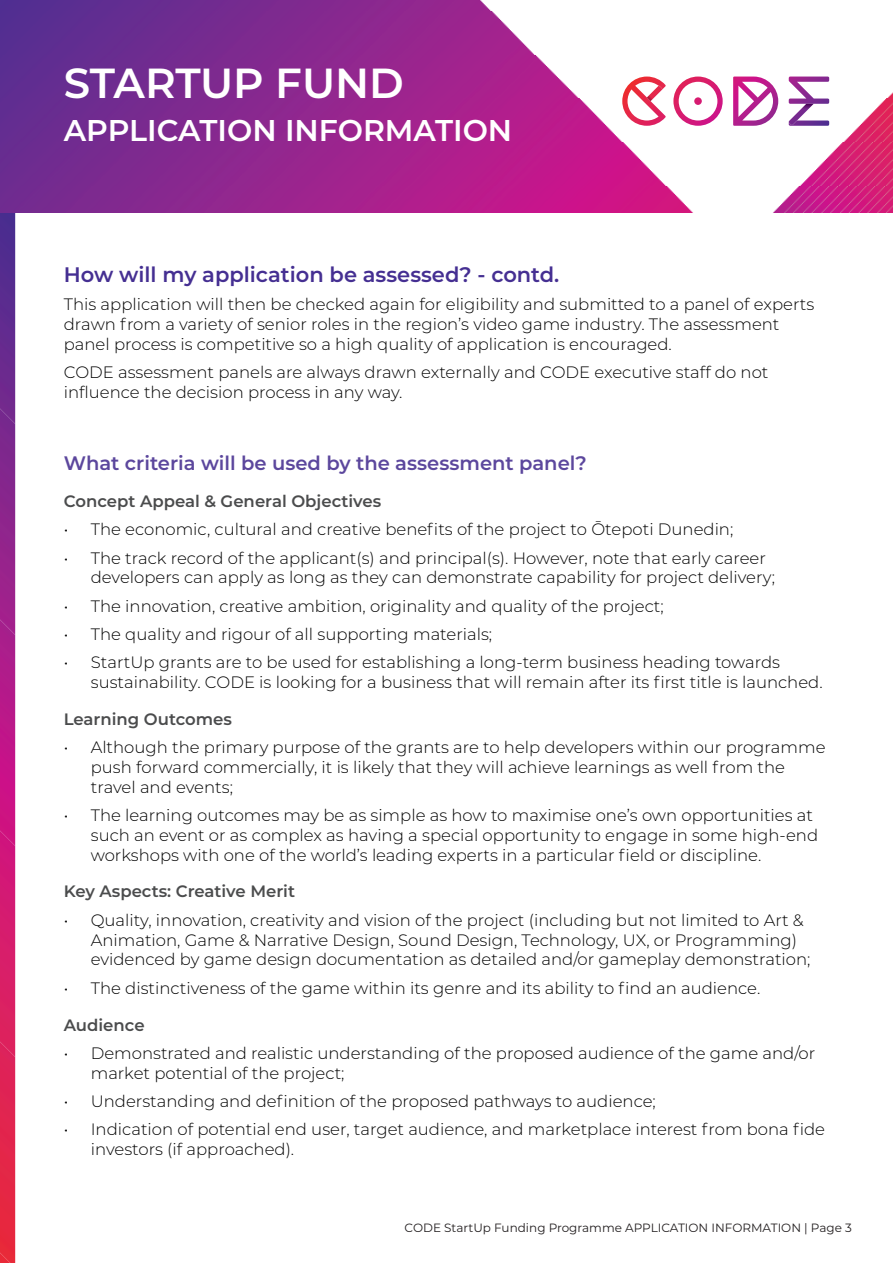
<style>
.page{position:relative;width:893px;height:1263px;background:#fff}
.page>*{position:absolute;margin:0;border:0;box-sizing:border-box;transform-origin:0 0}
.t1{font:600 42px "Montserrat";color:#fff}
.t2{font:600 30px "Montserrat";color:#fff}
.t3{font:600 21px "Montserrat";color:#452f92}
.t4{font:600 19.5px "Montserrat";color:#5c479d}
.t5{font:300 16.5px/19.8px "Montserrat";color:#000}
.t6{font:600 16.5px "Montserrat";color:#4b4c4d}
.t7{font:12px "Montserrat";color:#231f20}
</style>
<div class="page">
<img style="left:0;top:213px;width:15px;height:196px">
<img style="left:0;top:409px;width:15px;height:211px">
<img style="left:0;top:620px;width:15px;height:211px">
<img style="left:0;top:831px;width:15px;height:211px">
<img style="left:0;top:1042px;width:15px;height:221px">
<svg style="left:0;top:1253px;width:10px;height:10px"></svg>
<img style="left:0;top:0;width:893px;height:213px">
<svg style="left:622px;top:77px;width:207px;height:49px"></svg>
<img style="left:647px;top:86px;width:15px;height:15px">
<p class="t1" style="left:64px;top:53px;width:342px">STARTUP FUND</p>
<p class="t2" style="left:64px;top:109px;width:450px">APPLICATION INFORMATION</p>
<p class="t3" style="left:64px;top:259px;width:497px">How will my application be assessed? - contd.</p>
<p class="t5" style="left:64px;top:294px;width:752px">This application will then be checked again for eligibility and submitted to a panel of experts drawn from a variety of senior roles in the region’s video game industry. The assessment panel process is competitive so a high quality of application is encouraged.</p>
<p class="t5" style="left:64px;top:362px;width:706px">CODE assessment panels are always drawn externally and CODE executive staff do not influence the decision process in any way.</p>
<p class="t4" style="left:64px;top:449px;width:525px">What criteria will be used by the assessment panel?</p>
<p class="t6" style="left:64px;top:489px;width:319px">Concept Appeal &amp; General Objectives</p>
<p class="t5" style="left:64px;top:519px;width:671px">• The economic, cultural and creative benefits of the project to Ōtepoti Dunedin;</p>
<p class="t5" style="left:91px;top:547px;width:686px;text-indent:-27px">• The track record of the applicant(s) and principal(s). However, note that early career developers can apply as long as they can demonstrate capability for project delivery;</p>
<p class="t5" style="left:64px;top:595px;width:601px">• The innovation, creative ambition, originality and quality of the project;</p>
<p class="t5" style="left:64px;top:624px;width:430px">• The quality and rigour of all supporting materials;</p>
<p class="t5" style="left:91px;top:652px;width:733px;text-indent:-27px">• StartUp grants are to be used for establishing a long-term business heading towards sustainability. CODE is looking for a business that will remain after its first title is launched.</p>
<p class="t6" style="left:64px;top:707px;width:170px">Learning Outcomes</p>
<p class="t5" style="left:91px;top:737px;width:736px;text-indent:-27px">• Although the primary purpose of the grants are to help developers within our programme push forward commercially, it is likely that they will achieve learnings as well from the travel and events;</p>
<p class="t5" style="left:91px;top:805px;width:729px;text-indent:-27px">• The learning outcomes may be as simple as how to maximise one’s own opportunities at such an event or as complex as having a special opportunity to engage in some high-end workshops with one of the world’s leading experts in a particular field or discipline.</p>
<p class="t6" style="left:64px;top:880px;width:233px">Key Aspects: Creative Merit</p>
<p class="t5" style="left:91px;top:909px;width:721px;text-indent:-27px">• Quality, innovation, creativity and vision of the project (including but not limited to Art &amp;<br>Animation, Game &amp; Narrative Design, Sound Design, Technology, UX, or Programming) evidenced by game design documentation as detailed and/or gameplay demonstration;</p>
<p class="t5" style="left:64px;top:977px;width:698px">• The distinctiveness of the game within its genre and its ability to find an audience.</p>
<p class="t6" style="left:64px;top:1013px;width:82px">Audience</p>
<p class="t5" style="left:91px;top:1042px;width:726px;text-indent:-27px">• Demonstrated and realistic understanding of the proposed audience of the game and/or market potential of the project;</p>
<p class="t5" style="left:64px;top:1091px;width:593px">• Understanding and definition of the proposed pathways to audience;</p>
<p class="t5" style="left:91px;top:1119px;width:736px;text-indent:-27px">• Indication of potential end user, target audience, and marketplace interest from bona fide investors (if approached).</p>
<p class="t7" style="left:405px;top:1219px;width:449px">CODE StartUp Funding Programme APPLICATION INFORMATION | Page 3</p>
</div>
